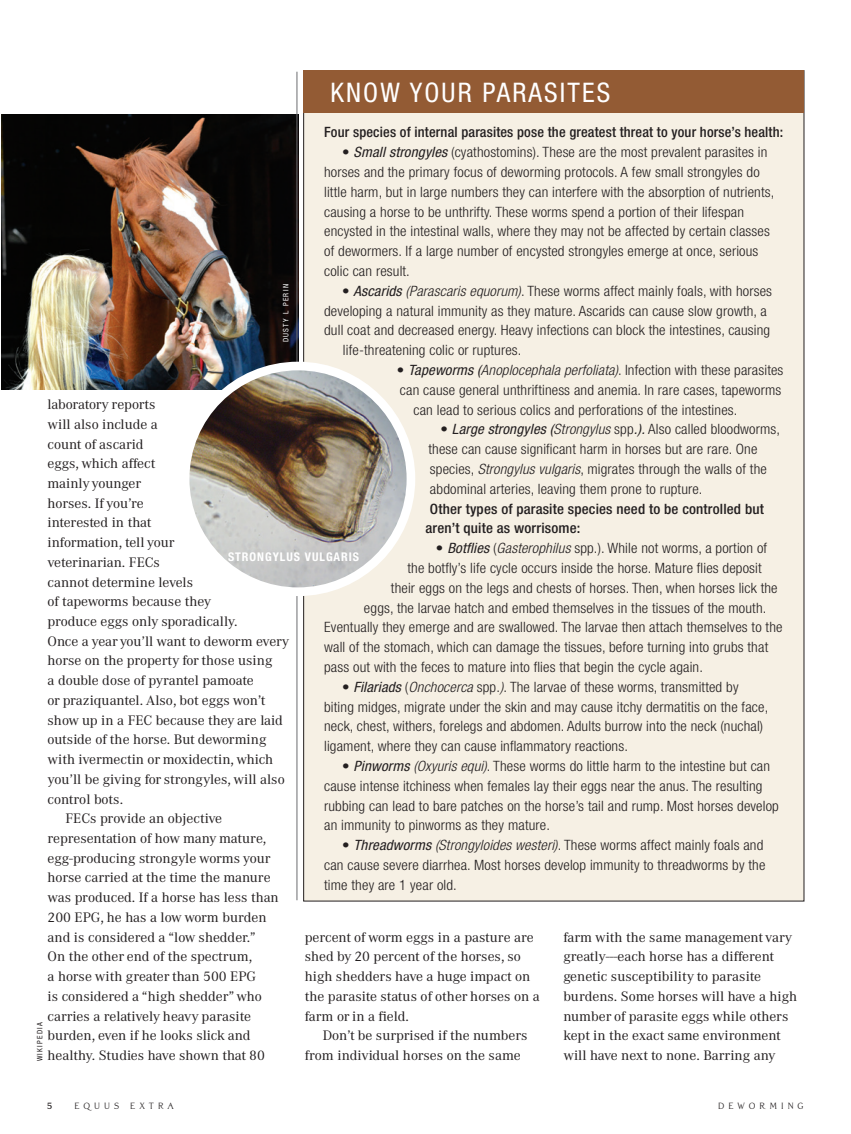
<style>
.page{position:relative;width:851px;height:1134px;background:#fff}
.page>*{position:absolute;margin:0;border:0;box-sizing:border-box;transform-origin:0 0}
._8__subhead{font:condensed 27px "Helvetica Neue";letter-spacing:.08em;color:#fff}
._93_sb_text{font:300 condensed 14.25px/19.8px "Helvetica Neue";letter-spacing:.01em;color:#231f20;scale:1.05 1}
._93_sb_text-2{font:500 condensed 14.25px "Helvetica Neue";letter-spacing:.01em;color:#231f20}
._93_sb_text-3{font:500 condensed 14.25px/19.8px "Helvetica Neue";letter-spacing:.01em;color:#231f20;scale:1.05 1}
._1__eq_text{font:13.5px/19.6px "Corporate ABQ";color:#231f20;scale:1.05 1}
._8__subhead-2{font:700 condensed 12px "Helvetica Neue";letter-spacing:.08em;color:#fff}
.t1{font:300 9px "Grand Central";letter-spacing:.5em;color:#231f20;scale:.9 1}
.t2{font:700 9px "Grand Central";color:#231f20;scale:.9 1}
._8__subhead-3{font:condensed 7.5px "Helvetica Neue";letter-spacing:.175em;color:#fff}
._8__subhead-4{font:condensed 7.5px "Helvetica Neue";letter-spacing:.175em;color:#231f20}
.s1{font-weight:400;font-style:italic}
.s2{font-style:italic}
</style>
<div class="page">
<div style="left:303px;top:71px;width:501px;height:830px;background:#f6f0e4"></div>
<div style="left:303px;top:70px;width:501px;height:43px;background:#935b34"></div>
<img style="left:1px;top:115px;width:296px;height:275px">
<hr style="left:297px;top:72px;width:1px;height:828px;background:#6c6d70">
<img style="left:185px;top:366px;width:226px;height:226px;border-radius:113px">
<div style="left:181px;top:362px;width:234px;height:234px;border:9px solid #fff;border-radius:50%"></div>
<p class="_8__subhead" style="left:330px;top:77px;width:281px">KNOW YOUR PARASITES</p>
<p class="_93_sb_text-2" style="left:324px;top:124px;width:460px">Four species of internal parasites pose the greatest threat to your horse’s health:</p>
<p class="_93_sb_text" style="left:324px;top:142px;width:430px;text-indent:18px">• <span class="s1">Small strongyles</span> (cyathostomins). These are the most prevalent parasites in horses and the primary focus of deworming protocols. A few small strongyles do little harm, but in large numbers they can interfere with the absorption of nutrients, causing a horse to be unthrifty. These worms spend a portion of their lifespan encysted in the intestinal walls, where they may not be affected by certain classes of dewormers. If a large number of encysted strongyles emerge at once, serious colic can result.</p>
<p class="_93_sb_text" style="left:342px;top:281px;width:411px">• <span class="s1">Ascarids</span> <span class="s2">(Parascaris equorum)</span>. These worms affect mainly foals, with horses</p>
<p class="_93_sb_text" style="left:324px;top:300px;width:423px">developing a natural immunity as they mature. Ascarids can cause slow growth, a</p>
<p class="_93_sb_text" style="left:324px;top:320px;width:426px">dull coat and decreased energy. Heavy infections can block the intestines, causing</p>
<p class="_93_sb_text" style="left:343px;top:340px;width:171px">life-threatening colic or ruptures.</p>
<p class="_93_sb_text" style="left:397px;top:360px;width:369px">• <span class="s1">Tapeworms (</span><span class="s2">Anoplocephala perfoliata)</span>. Infection with these parasites</p>
<p class="_93_sb_text" style="left:400px;top:380px;width:364px">can cause general unthriftiness and anemia. In rare cases, tapeworms</p>
<p class="_93_sb_text" style="left:413px;top:399px;width:310px">can lead to serious colics and perforations of the intestines.</p>
<p class="_93_sb_text" style="left:428px;top:419px;width:336px;text-indent:12px">• <span class="s1">Large strongyles (</span><span class="s2">Strongylus</span> spp<span class="s1">.).</span> Also called bloodworms, these can cause significant harm in horses but are rare. One species, <span class="s2">Strongylus vulgaris</span>, migrates through the walls of the abdominal arteries, leaving them prone to rupture.</p>
<p class="_93_sb_text-3" style="left:425px;top:498px;width:324px;text-indent:4px">Other types of parasite species need to be controlled but aren’t quite as worrisome:</p>
<p class="_93_sb_text" style="left:436px;top:538px;width:317px">• <span class="s1">Botflies</span> (<span class="s2">Gasterophilus</span> spp.). While not worms, a portion of</p>
<p class="_93_sb_text" style="left:407px;top:558px;width:339px">the botfly’s life cycle occurs inside the horse. Mature flies deposit</p>
<p class="_93_sb_text" style="left:391px;top:578px;width:370px">their eggs on the legs and chests of horses. Then, when horses lick the</p>
<p class="_93_sb_text" style="left:364px;top:597px;width:385px">eggs, the larvae hatch and embed themselves in the tissues of the mouth.</p>
<p class="_93_sb_text" style="left:324px;top:617px;width:438px">Eventually they emerge and are swallowed. The larvae then attach themselves to the</p>
<p class="_93_sb_text" style="left:324px;top:637px;width:424px">wall of the stomach, which can damage the tissues, before turning into grubs that</p>
<p class="_93_sb_text" style="left:324px;top:657px;width:362px">pass out with the feces to mature into flies that begin the cycle again.</p>
<p class="_93_sb_text" style="left:324px;top:677px;width:424px;text-indent:18px">• <span class="s1">Filariads</span> (<span class="s2">Onchocerca</span> spp.<span class="s2">)</span>. The larvae of these worms, transmitted by biting midges, migrate under the skin and may cause itchy dermatitis on the face, neck, chest, withers, forelegs and abdomen. Adults burrow into the neck (nuchal) ligament, where they can cause inflammatory reactions.</p>
<p class="_93_sb_text" style="left:324px;top:756px;width:434px;text-indent:18px">• <span class="s1">Pinworms</span> <span class="s2">(Oxyuris equi)</span>. These worms do little harm to the intestine but can cause intense itchiness when females lay their eggs near the anus. The resulting rubbing can lead to bare patches on the horse’s tail and rump. Most horses develop an immunity to pinworms as they mature.</p>
<p class="_93_sb_text" style="left:324px;top:835px;width:421px;text-indent:18px">• <span class="s1">Threadworms</span> <span class="s2">(Strongyloides westeri)</span>. These worms affect mainly foals and can cause severe diarrhea. Most horses develop immunity to threadworms by the time they are 1 year old.</p>
<p class="_8__subhead-3" style="left:281px;top:342px;width:60px;rotate:-90deg">DUSTY L PERIN</p>
<p class="_1__eq_text" style="left:48px;top:395px;width:232px">laboratory reports<br>will also include a<br>count of ascarid<br>eggs, which affect<br>mainly younger<br>horses. If you’re<br>interested in that<br>information, tell your<br>veterinarian. FECs<br>cannot determine levels<br>of tapeworms because they<br>produce eggs only sporadically.<br>Once a year you’ll want to deworm every horse on the property for those using<br>a double dose of pyrantel pamoate<br>or praziquantel. Also, bot eggs won’t show up in a FEC because they are laid outside of the horse. But deworming with ivermectin or moxidectin, which you’ll be giving for strongyles, will also control bots.</p>
<p class="_1__eq_text" style="left:48px;top:809px;width:222px;text-indent:18px">FECs provide an objective representation of how many mature, egg-producing strongyle worms your horse carried at the time the manure was produced. If a horse has less than 200 EPG, he has a low worm burden and is considered a “low shedder.”<br>On the other end of the spectrum,<br>a horse with greater than 500 EPG<br>is considered a “high shedder” who carries a relatively heavy parasite burden, even if he looks slick and healthy. Studies have shown that 80</p>
<p class="_8__subhead-2" style="left:228px;top:549px;width:133px">STRONGYLUS VULGARIS</p>
<p class="_1__eq_text" style="left:305px;top:927px;width:225px">percent of worm eggs in a pasture are shed by 20 percent of the horses, so high shedders have a huge impact on the parasite status of other horses on a farm or in a field.</p>
<p class="_1__eq_text" style="left:305px;top:1026px;width:214px;text-indent:18px">Don’t be surprised if the numbers from individual horses on the same</p>
<p class="_1__eq_text" style="left:563px;top:927px;width:224px">farm with the same management vary greatly---each horse has a different genetic susceptibility to parasite burdens. Some horses will have a high number of parasite eggs while others kept in the exact same environment will have next to none. Barring any</p>
<p class="_8__subhead-4" style="left:35px;top:1061px;width:41px;rotate:-90deg">WIKIPEDIA</p>
<p class="t2" style="left:47px;top:1101px;width:7px">5</p>
<p class="t1" style="left:74px;top:1101px;width:112px">EQUUS EXTRA</p>
<p class="t1" style="left:718px;top:1101px;width:97px">DEWORMING</p>
</div>
